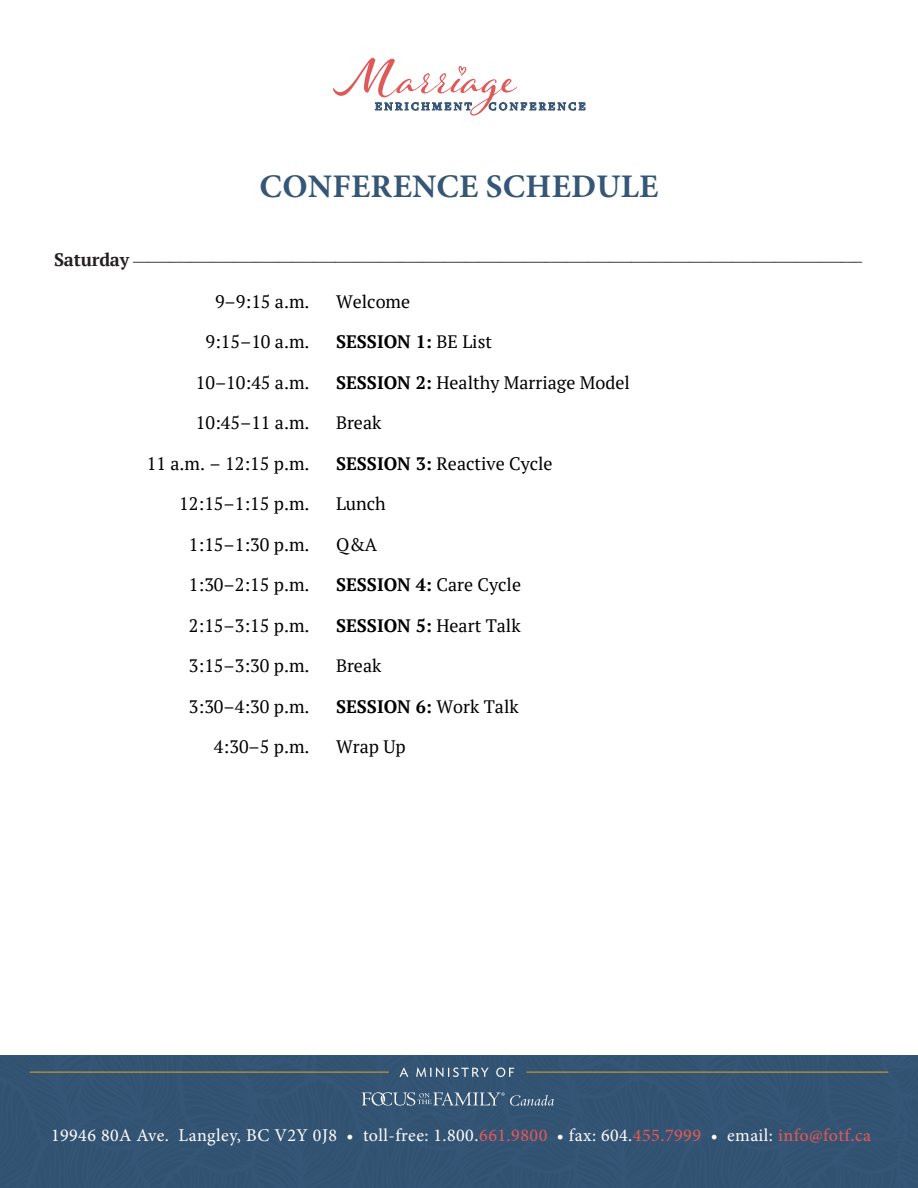
<style>
.page{position:relative;width:918px;height:1188px;background:#fff}
.page>*{position:absolute;margin:0;border:0;box-sizing:border-box;transform-origin:0 0}
.t1{font:700 33px "Minion Pro";letter-spacing:.01em;color:#355676}
.t2{font:18px "PT Serif";color:#000}
.t3{font:18px "PT Serif";color:#231f20}
.t4{font:18px "Minion Pro";letter-spacing:.025em;color:#fff}
.t5{font:700 18px "PT Serif";color:#000}
.s1{font-weight:700}
.s2{font-weight:400}
.s3{font-weight:500;color:#de5957}
</style>
<div class="page">
<div style="left:0;top:1055px;width:918px;height:133px;background:#335373"></div>
<hr style="left:30px;top:1072px;width:359px;height:1px;background:#cc9e2c">
<hr style="left:526px;top:1072px;width:362px;height:1px;background:#cc9e2c">
<svg style="left:400px;top:1067px;width:114px;height:10px"></svg>
<svg style="left:362px;top:1092px;width:192px;height:14px"></svg>
<svg style="left:333px;top:58px;width:252px;height:58px"></svg>
<h1 class="t1" style="left:260px;top:164px;width:400px">CONFERENCE SCHEDULE</h1>
<p class="t3" style="left:54px;top:241px;width:810px"><span class="s1">Saturday</span> _____________________________________________________________________________________________________</p>
<p class="t2" style="left:215px;top:290px;width:96px">9–9:15 a.m.</p>
<p class="t2" style="left:205px;top:330px;width:106px">9:15–10 a.m.</p>
<p class="t2" style="left:196px;top:371px;width:115px">10–10:45 a.m.</p>
<p class="t2" style="left:196px;top:411px;width:115px">10:45–11 a.m.</p>
<p class="t2" style="left:147px;top:452px;width:164px">11 a.m. – 12:15 p.m.</p>
<p class="t2" style="left:179px;top:492px;width:132px">12:15–1:15 p.m.</p>
<p class="t2" style="left:189px;top:533px;width:122px">1:15–1:30 p.m.</p>
<p class="t2" style="left:189px;top:573px;width:122px">1:30–2:15 p.m.</p>
<p class="t2" style="left:189px;top:614px;width:122px">2:15–3:15 p.m.</p>
<p class="t2" style="left:189px;top:654px;width:122px">3:15–3:30 p.m.</p>
<p class="t2" style="left:189px;top:695px;width:122px">3:30–4:30 p.m.</p>
<p class="t2" style="left:214px;top:735px;width:97px">4:30–5 p.m.</p>
<p class="t2" style="left:336px;top:290px;width:76px">Welcome</p>
<p class="t5" style="left:336px;top:330px;width:158px">SESSION 1: <span class="s2">BE List</span></p>
<p class="t2" style="left:336px;top:371px;width:295px"><span class="s1">SESSION 2:</span> Healthy Marriage Model</p>
<p class="t2" style="left:336px;top:411px;width:47px">Break</p>
<p class="t2" style="left:336px;top:452px;width:218px"><span class="s1">SESSION 3:</span> Reactive Cycle</p>
<p class="t2" style="left:336px;top:492px;width:51px">Lunch</p>
<p class="t2" style="left:336px;top:533px;width:43px">Q&amp;A</p>
<p class="t5" style="left:336px;top:573px;width:187px">SESSION 4: <span class="s2">Care Cycle</span></p>
<p class="t5" style="left:336px;top:614px;width:186px">SESSION 5: <span class="s2">Heart Talk</span></p>
<p class="t2" style="left:336px;top:654px;width:47px">Break</p>
<p class="t5" style="left:336px;top:695px;width:184px">SESSION 6: <span class="s2">Work Talk</span></p>
<p class="t2" style="left:336px;top:735px;width:71px">Wrap Up</p>
<p class="t4" style="left:51px;top:1123px;width:822px">19946 80A Ave. Langley, BC V2Y 0J8 • toll-free: 1.800.<span class="s3">661.9800</span> • fax: 604.<span class="s3">455.7999</span> • email: <span class="s3">info@fotf.ca</span></p>
</div>
